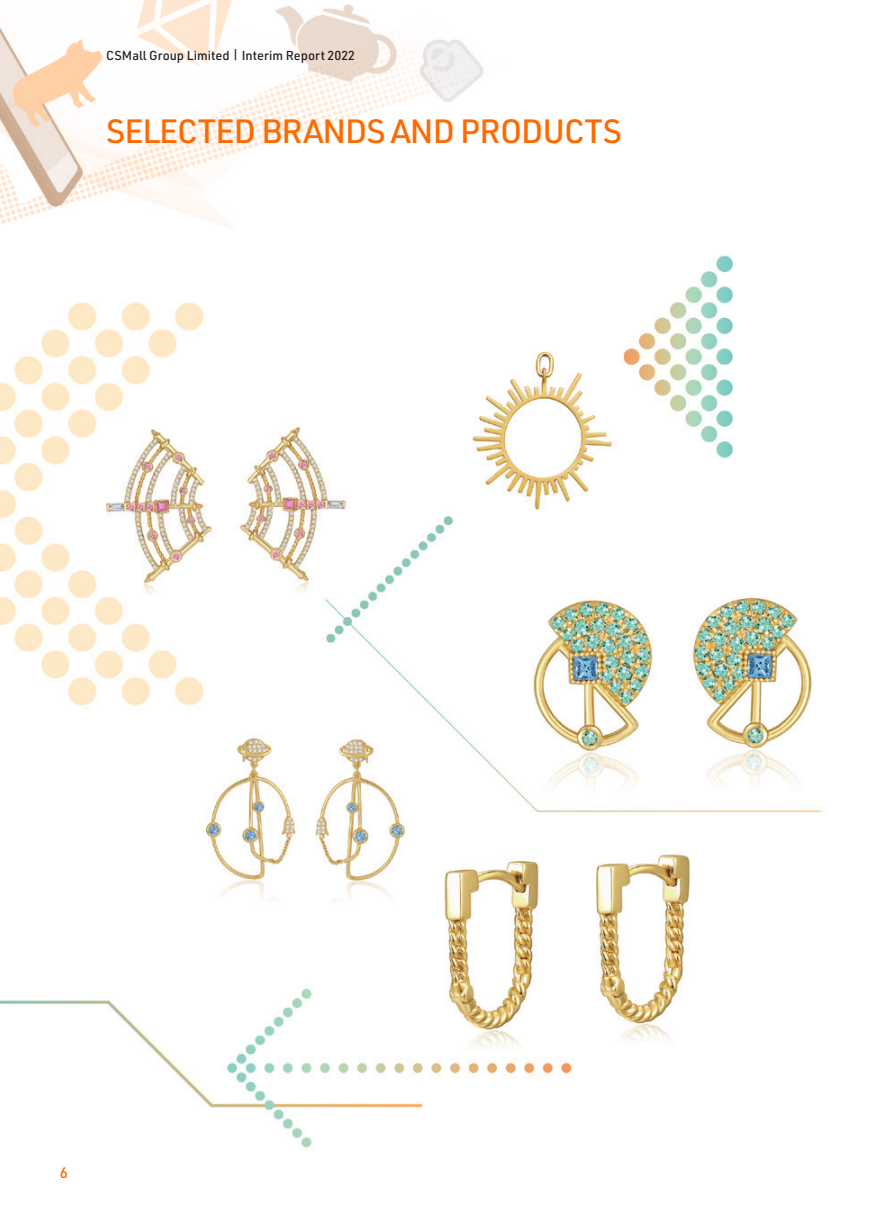
<style>
.page{position:relative;width:893px;height:1212px;background:#fff}
.page>*{position:absolute;margin:0;border:0;box-sizing:border-box;transform-origin:0 0}
.t1{font:500 33px "URWDIN";letter-spacing:-.03em;color:#ff6a00}
.t2{font:500 15px "URWDIN";color:#ff6a00}
.t3{font:500 12.75px "URWDIN";color:#231f20}
</style>
<div class="page">
<img style="left:0;top:0;width:484px;height:230px">
<img style="left:0;top:255px;width:822px;height:893px">
<p class="t3" style="left:106px;top:47px;width:250px">CSMall Group Limited | Interim Report 2022</p>
<h1 class="t1" style="left:106px;top:110px;width:517px">SELECTED BRANDS AND PRODUCTS</h1>
<p class="t2" style="left:60px;top:1163px;width:10px">6</p>
</div>
